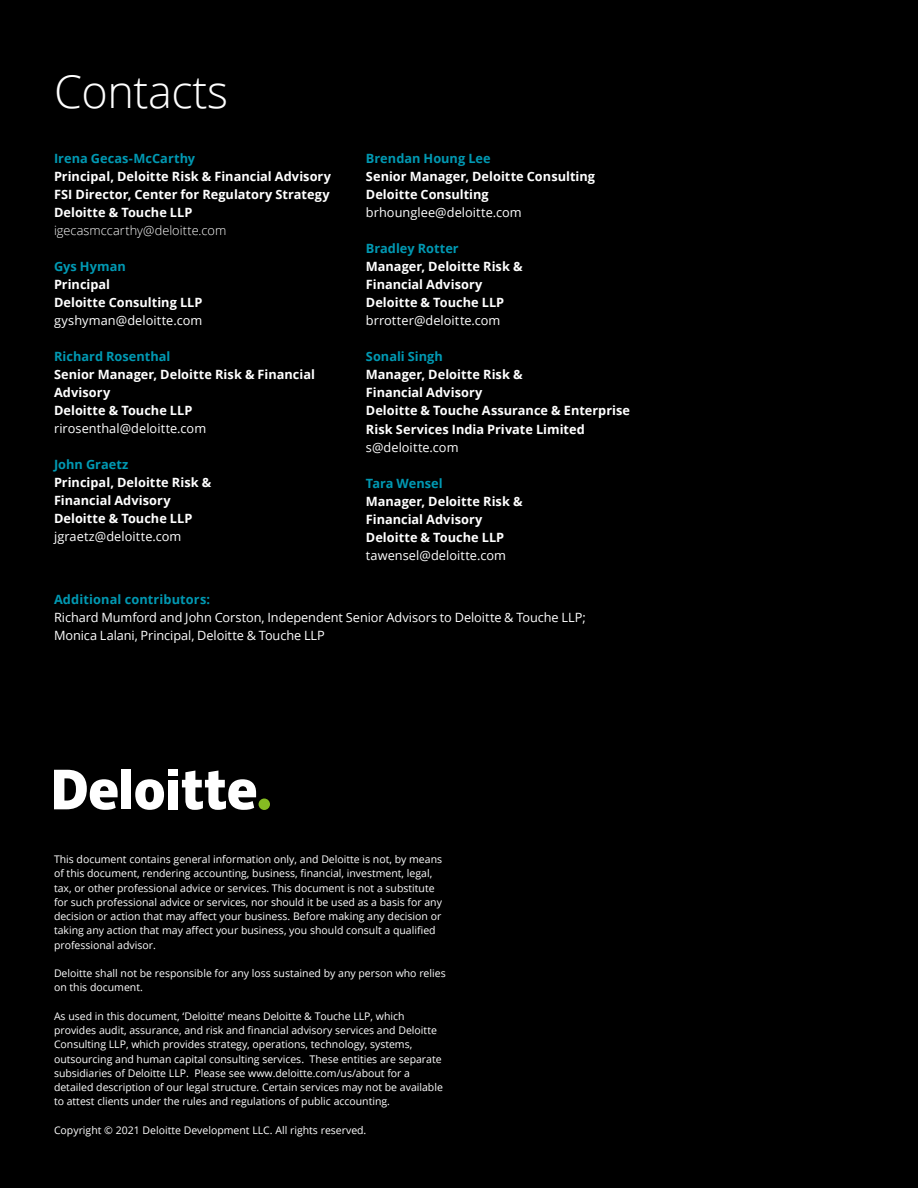
<style>
.page{position:relative;width:918px;height:1188px;background:#000}
.page>*{position:absolute;margin:0;border:0;box-sizing:border-box;transform-origin:0 0}
.t1{font:300 45px "Open Sans";letter-spacing:-.01em;color:#fff}
.t2{font:700 12.75px/18px "Open Sans";color:#fff}
.t3{font:12.75px/18px "Open Sans";color:#fff}
.t4{font:700 12.75px "Open Sans";letter-spacing:.005em;color:#0099b3}
.t5{font:300 12.75px "Open Sans";letter-spacing:.005em;color:#fff}
.t6{font:10.5px/14.2px "Open Sans";color:#fff}
</style>
<div class="page">
<div style="left:259px;top:799px;width:11px;height:11px;background:#85bc22;border-radius:50%"></div>
<div style="left:121px;top:770px;width:10px;height:39px;background:#fff"></div>
<svg style="left:135px;top:779px;width:29px;height:31px"></svg>
<div style="left:168px;top:780px;width:10px;height:29px;background:#fff"></div>
<div style="left:168px;top:770px;width:10px;height:6px;background:#fff"></div>
<svg style="left:182px;top:771px;width:74px;height:39px"></svg>
<svg style="left:54px;top:770px;width:64px;height:40px"></svg>
<h1 class="t1" style="left:54px;top:61px;width:176px">Contacts</h1>
<p class="t4" style="left:54px;top:150px;width:143px">Irena Gecas-McCarthy</p>
<p class="t2" style="left:54px;top:167px;width:279px;text-align:justify">Principal, Deloitte Risk &amp; Financial Advisory FSI Director, Center for Regulatory Strategy Deloitte &amp; Touche LLP</p>
<p class="t5" style="left:54px;top:222px;width:174px">igecasmccarthy@deloitte.com</p>
<p class="t4" style="left:54px;top:258px;width:73px">Gys Hyman</p>
<p class="t2" style="left:54px;top:275px;width:150px">Principal<br>Deloitte Consulting LLP</p>
<p class="t3" style="left:54px;top:311px;width:150px">gyshyman@deloitte.com</p>
<p class="t4" style="left:54px;top:348px;width:118px">Richard Rosenthal</p>
<p class="t2" style="left:54px;top:365px;width:262px">Senior Manager, Deloitte Risk &amp; Financial<br>Advisory<br>Deloitte &amp; Touche LLP</p>
<p class="t3" style="left:54px;top:419px;width:154px">rirosenthal@deloitte.com</p>
<p class="t4" style="left:54px;top:456px;width:76px">John Graetz</p>
<p class="t2" style="left:54px;top:473px;width:159px">Principal, Deloitte Risk &amp;<br>Financial Advisory<br>Deloitte &amp; Touche LLP</p>
<p class="t3" style="left:54px;top:528px;width:129px">jgraetz@deloitte.com</p>
<p class="t4" style="left:366px;top:150px;width:126px">Brendan Houng Lee</p>
<p class="t2" style="left:366px;top:168px;width:231px">Senior Manager, Deloitte Consulting<br>Deloitte Consulting</p>
<p class="t3" style="left:366px;top:204px;width:157px">brhounglee@deloitte.com</p>
<p class="t4" style="left:366px;top:240px;width:94px">Bradley Rotter</p>
<p class="t2" style="left:366px;top:258px;width:158px">Manager, Deloitte Risk &amp;<br>Financial Advisory<br>Deloitte &amp; Touche LLP</p>
<p class="t3" style="left:366px;top:312px;width:136px">brrotter@deloitte.com</p>
<p class="t4" style="left:366px;top:348px;width:79px">Sonali Singh</p>
<p class="t2" style="left:366px;top:366px;width:266px">Manager, Deloitte Risk &amp;<br>Financial Advisory<br>Deloitte &amp; Touche Assurance &amp; Enterprise<br>Risk Services India Private Limited</p>
<p class="t3" style="left:366px;top:438px;width:94px">s@deloitte.com</p>
<p class="t4" style="left:366px;top:474px;width:78px">Tara Wensel</p>
<p class="t2" style="left:366px;top:492px;width:158px">Manager, Deloitte Risk &amp;<br>Financial Advisory<br>Deloitte &amp; Touche LLP</p>
<p class="t3" style="left:366px;top:546px;width:142px">tawensel@deloitte.com</p>
<p class="t4" style="left:54px;top:590px;width:158px">Additional contributors:</p>
<p class="t3" style="left:54px;top:608px;width:533px">Richard Mumford and John Corston, Independent Senior Advisors to Deloitte &amp; Touche LLP;<br>Monica Lalani, Principal, Deloitte &amp; Touche LLP</p>
<p class="t6" style="left:54px;top:852px;width:390px">This document contains general information only, and Deloitte is not, by means of this document, rendering accounting, business, financial, investment, legal, tax, or other professional advice or services. This document is not a substitute for such professional advice or services, nor should it be used as a basis for any decision or action that may affect your business. Before making any decision or taking any action that may affect your business, you should consult a qualified professional advisor.</p>
<p class="t6" style="left:54px;top:966px;width:393px">Deloitte shall not be responsible for any loss sustained by any person who relies on this document.</p>
<p class="t6" style="left:54px;top:1009px;width:390px">As used in this document, ‘Deloitte’ means Deloitte &amp; Touche LLP, which provides audit, assurance, and risk and financial advisory services and Deloitte Consulting LLP, which provides strategy, operations, technology, systems, outsourcing and human capital consulting services. These entities are separate subsidiaries of Deloitte LLP. Please see www.deloitte.com/us/about for a detailed description of our legal structure. Certain services may not be available to attest clients under the rules and regulations of public accounting.</p>
<p class="t6" style="left:54px;top:1123px;width:314px">Copyright © 2021 Deloitte Development LLC. All rights reserved.</p>
</div>
